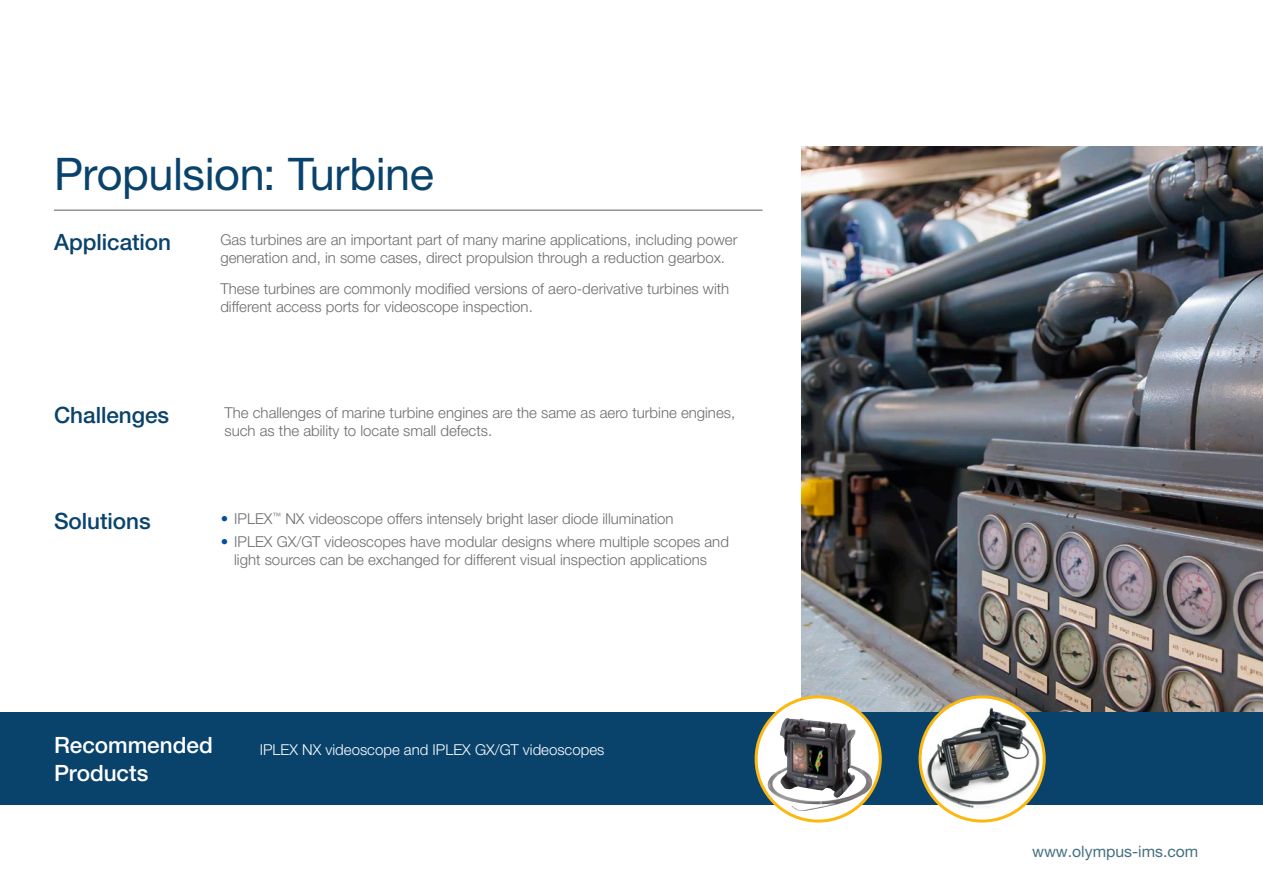
<style>
.page{position:relative;width:1263px;height:893px;background:#fff}
.page>*{position:absolute;margin:0;border:0;box-sizing:border-box;transform-origin:0 0}
.Title_1{font:45px "Helvetica Neue LTW1 G";letter-spacing:-.01em;color:#09436c}
.Title_1-2{font:500 22.5px "Helvetica Neue LTW1 G";color:#09436c}
.Title_1-3{font:500 22.5px/28.5px "Helvetica Neue LTW1 G";color:#fff}
.t1{font:15.75px "Helvetica Neue LTW1 G";color:#467082}
.Text{font:300 15px/18px "Helvetica Neue LTW1 G";color:#6d6d71}
.Text-2{font:300 15px "Helvetica Neue LTW1 G";color:#fff}
.s1{color:#044da2}
</style>
<div class="page">
<img style="left:801px;top:147px;width:462px;height:566px">
<div style="left:0;top:713px;width:1263px;height:92px;background:#09436c"></div>
<svg style="left:756px;top:697px;width:124px;height:124px"></svg>
<img style="left:767px;top:718px;width:106px;height:93px">
<div style="left:755px;top:695px;width:127px;height:127px;border:3px solid #fcb811;border-radius:50%"></div>
<svg style="left:920px;top:697px;width:124px;height:124px"></svg>
<img style="left:924px;top:707px;width:118px;height:102px">
<div style="left:918px;top:695px;width:128px;height:127px;border:3px solid #fcb811;border-radius:50%"></div>
<hr style="left:54px;top:209px;width:708px;height:2px;background:#939498">
<p class="Title_1" style="left:54px;top:147px;width:381px">Propulsion: Turbine</p>
<p class="Text" style="left:220px;top:230px;width:518px">Gas turbines are an important part of many marine applications, including power generation and, in some cases, direct propulsion through a reduction gearbox.</p>
<p class="Text" style="left:220px;top:280px;width:510px">These turbines are commonly modified versions of aero-derivative turbines with different access ports for videoscope inspection.</p>
<p class="Title_1-2" style="left:54px;top:228px;width:119px">Application</p>
<p class="Title_1-2" style="left:54px;top:402px;width:117px">Challenges</p>
<p class="Title_1-2" style="left:54px;top:508px;width:98px">Solutions</p>
<p class="Text" style="left:224px;top:404px;width:512px">The challenges of marine turbine engines are the same as aero turbine engines, such as the ability to locate small defects.</p>
<p class="Text" style="left:221px;top:509px;width:454px"><span class="s1">•</span> IPLEX<sup>™</sup> NX videoscope offers intensely bright laser diode illumination</p>
<p class="Text" style="left:221px;top:533px;width:510px;text-align:center"><span class="s1">•</span> IPLEX GX/GT videoscopes have modular designs where multiple scopes and light sources can be exchanged for different visual inspection applications</p>
<p class="Title_1-3" style="left:54px;top:730px;width:160px">Recommended<br>Products</p>
<p class="Text-2" style="left:260px;top:740px;width:346px">IPLEX NX videoscope and IPLEX GX/GT videoscopes</p>
<p class="t1" style="left:1032px;top:842px;width:168px">www.olympus-ims.com</p>
</div>
